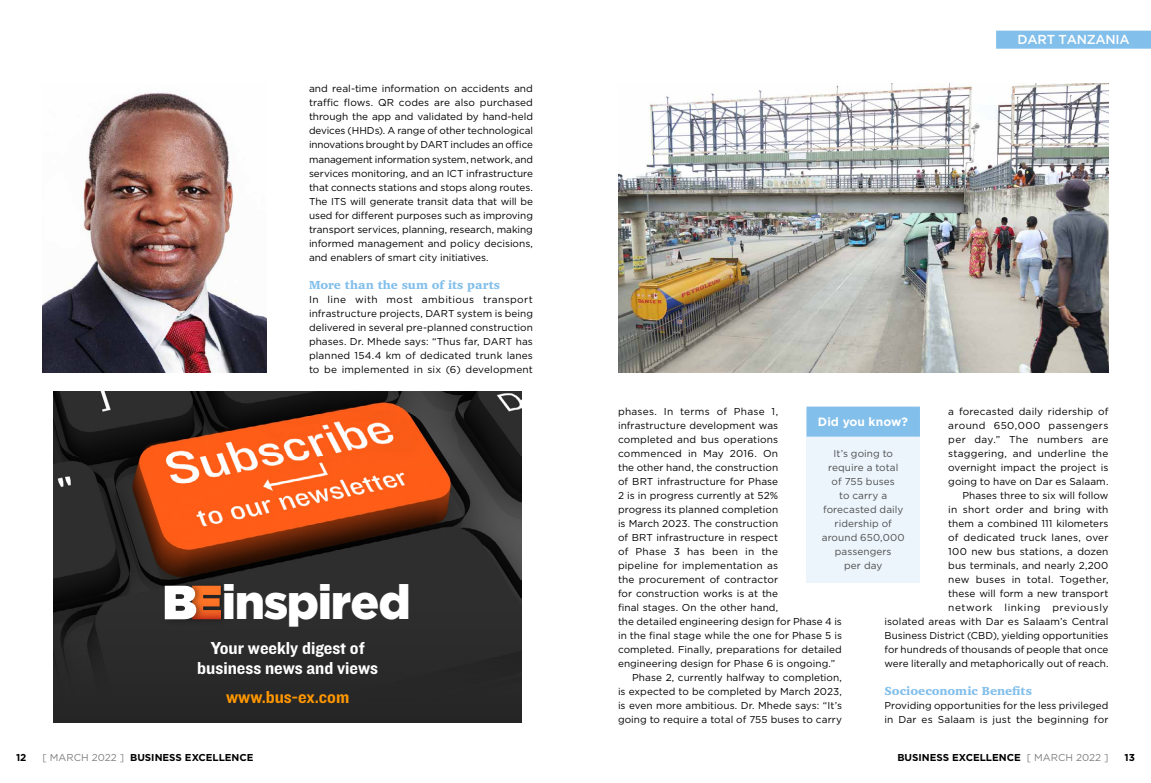
<style>
.page{position:relative;width:1151px;height:783px;background:#fff}
.page>*{position:absolute;margin:0;border:0;box-sizing:border-box;transform-origin:0 0}
.t1{font:900 47.9px "Gotham HTF";letter-spacing:-.03em;color:#fff}
.t2{font:18px/20px "Knockout HTF51 Middleweight";color:#fff;text-align:center}
.t3{font:18px "Knockout HTF51 Middleweight";color:#ff9600}
.t4{font:500 13px "Gotham";letter-spacing:-.02em;color:#fff}
.t5{font:900 12px "Charter IT Cby BT";color:#82bfeb}
.t6{font:700 12px "Gotham";letter-spacing:.005em;color:#fff}
.t7{font:10px/14px "Gotham";letter-spacing:.005em;color:#000;text-align:justify}
.t8{font:10px/14px "Gotham";letter-spacing:.005em;color:#4d4d4d;text-align:center}
.t9{font:700 10px "Gotham";color:#000}
.t10{font:10px "Gotham";letter-spacing:.025em;color:#000}
.t11{font:10px "Gotham";letter-spacing:.03em;color:#000}
.s1{font-weight:400;color:#808080}
</style>
<div class="page">
<img style="left:618px;top:84px;width:490px;height:288px">
<img style="left:43px;top:91px;width:223px;height:281px">
<div style="left:996px;top:31px;width:155px;height:18px;background:#82bfeb"></div>
<div style="left:806px;top:410px;width:114px;height:172px;background:#ecf5fc"></div>
<div style="left:806px;top:406px;width:114px;height:30px;background:#82bfeb"></div>
<img style="left:54px;top:391px;width:468px;height:331px">
<div style="left:189px;top:579px;width:41px;height:46px;background:#2b2b2b"></div>
<div style="left:161px;top:579px;width:44px;height:46px;background:#000;opacity:.35"></div>
<svg style="left:165px;top:585px;width:56px;height:34px"></svg>
<p class="t7" style="left:309px;top:82px;width:225px">and real-time information on accidents and traffic flows. QR codes are also purchased through the app and validated by hand-held devices (HHDs). A range of other technological innovations brought by DART includes an office management information system, network, and services monitoring, and an ICT infrastructure that connects stations and stops along routes.<br>The ITS will generate transit data that will be used for different purposes such as improving transport services, planning, research, making informed management and policy decisions, and enablers of smart city initiatives.</p>
<p class="t5" style="left:309px;top:277px;width:193px">More than the sum of its parts</p>
<p class="t7" style="left:309px;top:292px;width:225px">In line with most ambitious transport infrastructure projects, DART system is being delivered in several pre-planned construction phases. Dr. Mhede says: “Thus far, DART has planned 154.4 km of dedicated trunk lanes to be implemented in six (6) development</p>
<h1 class="t1" style="left:222px;top:574px;width:190px">inspired</h1>
<h2 class="t2" style="left:197px;top:638px;width:182px">Your weekly digest of business news and views</h2>
<h2 class="t3" style="left:226px;top:687px;width:125px">www.bus-ex.com</h2>
<h3 class="t4" style="left:1018px;top:31px;width:114px">DART TANZANIA</h3>
<p class="t7" style="left:884px;top:404px;width:225px;text-align:right">a forecasted daily ridership of<br>around 650,000 passengers<br>per day.” The numbers are<br>staggering, and underline the<br>overnight impact the project is<br>going to have on Dar es Salaam.<br>Phases three to six will follow<br>in short order and bring with<br>them a combined 111 kilometers<br>of dedicated truck lanes, over<br>100 new bus stations, a dozen<br>bus terminals, and nearly 2,200<br>new buses in total. Together,<br>these will form a new transport<br>network linking previously<br>isolated areas with Dar es Salaam’s Central Business District (CBD), yielding opportunities for hundreds of thousands of people that once were literally and metaphorically out of reach.</p>
<p class="t5" style="left:884px;top:683px;width:149px">Socioeconomic Benefits</p>
<p class="t7" style="left:884px;top:698px;width:225px">Providing opportunities for the less privileged in Dar es Salaam is just the beginning for</p>
<p class="t10" style="left:618px;top:404px;width:162px">phases. In terms of Phase 1,</p>
<p class="t7" style="left:618px;top:418px;width:162px">infrastructure development was</p>
<p class="t7" style="left:618px;top:432px;width:162px">completed and bus operations</p>
<p class="t10" style="left:618px;top:446px;width:162px">commenced in May 2016. On</p>
<p class="t7" style="left:618px;top:460px;width:162px">the other hand, the construction</p>
<p class="t7" style="left:618px;top:474px;width:162px">of BRT infrastructure for Phase</p>
<p class="t7" style="left:618px;top:488px;width:162px">2 is in progress currently at 52%</p>
<p class="t7" style="left:618px;top:502px;width:162px">progress its planned completion</p>
<p class="t7" style="left:618px;top:516px;width:162px">is March 2023. The construction</p>
<p class="t7" style="left:618px;top:530px;width:162px">of BRT infrastructure in respect</p>
<p class="t11" style="left:618px;top:544px;width:162px">of Phase 3 has been in the</p>
<p class="t7" style="left:618px;top:558px;width:162px">pipeline for implementation as</p>
<p class="t7" style="left:618px;top:572px;width:162px">the procurement of contractor</p>
<p class="t7" style="left:618px;top:586px;width:162px">for construction works is at the</p>
<p class="t7" style="left:618px;top:600px;width:162px">final stages. On the other hand,</p>
<p class="t7" style="left:618px;top:614px;width:225px">the detailed engineering design for Phase 4 is</p>
<p class="t7" style="left:618px;top:628px;width:225px">in the final stage while the one for Phase 5 is</p>
<p class="t7" style="left:618px;top:642px;width:225px">completed. Finally, preparations for detailed</p>
<p class="t7" style="left:618px;top:656px;width:219px">engineering design for Phase 6 is ongoing.”</p>
<p class="t7" style="left:632px;top:670px;width:211px">Phase 2, currently halfway to completion,</p>
<p class="t7" style="left:618px;top:684px;width:225px">is expected to be completed by March 2023,</p>
<p class="t7" style="left:618px;top:698px;width:225px">is even more ambitious. Dr. Mhede says: “It’s</p>
<p class="t7" style="left:618px;top:712px;width:225px">going to require a total of 755 buses to carry</p>
<p class="t6" style="left:818px;top:413px;width:92px">Did you know?</p>
<p class="t8" style="left:822px;top:446px;width:84px">It’s going to require a total<br>of 755 buses<br>to carry a forecasted daily ridership of around 650,000 passengers<br>per day</p>
<p class="t9" style="left:16px;top:750px;width:12px">12</p>
<p class="t9" style="left:43px;top:750px;width:213px"><span class="s1">[ MARCH 2022 ]</span> BUSINESS EXCELLENCE</p>
<p class="t9" style="left:1124px;top:750px;width:12px">13</p>
<p class="t9" style="left:897px;top:750px;width:213px">BUSINESS EXCELLENCE <span class="s1">[ MARCH 2022 ]</span></p>
</div>
